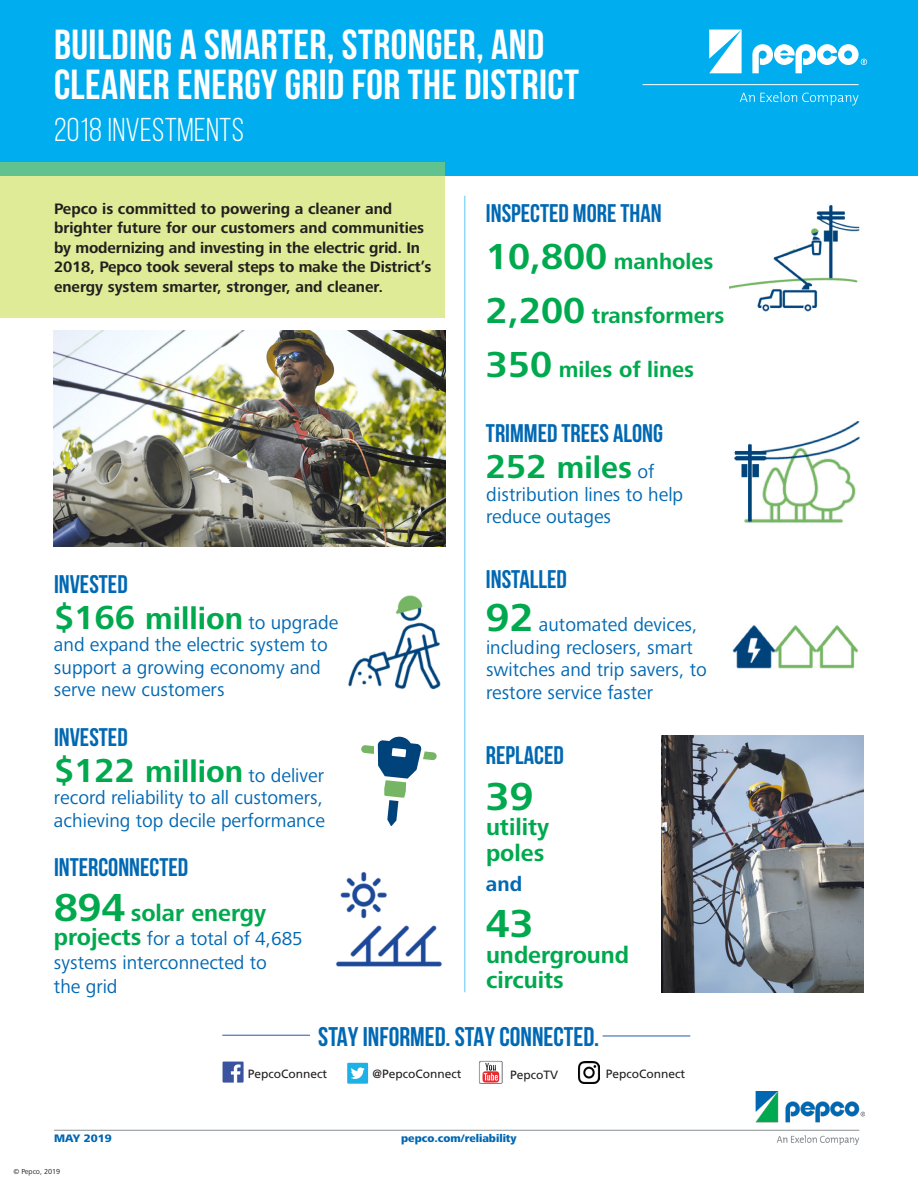
<style>
.page{position:relative;width:918px;height:1188px;background:#fff}
.page>*{position:absolute;margin:0;border:0;box-sizing:border-box;transform-origin:0 0}
.t1{font:42px/40.5px "Bebas Neue";letter-spacing:.01em;color:#fff}
.t2{font:700 40.5px "Frutiger Next Pro";color:#00a94e}
.t3{font:33px "Bebas Neue";letter-spacing:.01em;color:#fff}
.t4{font:700 31.5px "Frutiger Next Pro";color:#00a94e}
.t5{font:700 27px "Bebas Neue";color:#0168b3}
.t6{font:25.5px "Bebas Neue";color:#0168b3}
.t7{font:700 24px/25.5px "Frutiger Next Pro";color:#00a94e}
.t8{font:700 22.5px "Frutiger Next Pro";color:#00a94e}
.t9{font:700 21px "Frutiger Next Pro";color:#0168b3}
.t10{font:19.5px/22.5px "Frutiger Next Pro";color:#0168b3}
.t11{font:700 15.75px/19.5px "Frutiger Next Pro";color:#231f20}
.t12{font:12px "Frutiger";color:#231f20}
.t13{font:800 11.25px "Frutiger Next Pro";color:#0168b3}
.t14{font:7.5px "Frutiger Next Pro";letter-spacing:-.005em;color:#231f20}
.s1{font-size:37.5px}
.s2{font-size:34.5px}
.s3{font-weight:400;font-size:19.5px;color:#0168b3}
.s4{font-weight:700;font-size:40.5px;color:#00a94e}
.s5{font-weight:700;font-size:34.5px;color:#00a94e}
.s6{font-weight:700;font-size:31.5px;color:#00a94e}
.s7{font-size:40.5px}
.s8{font-weight:700;font-size:24px;color:#00a94e}
</style>
<div class="page">
<div style="left:0;top:0;width:918px;height:176px;background:#00aeef"></div>
<svg style="left:643px;top:30px;width:224px;height:75px"></svg>
<svg style="left:0;top:162px;width:445px;height:155px;background:#d4e796"></svg>
<img style="left:729px;top:205px;width:131px;height:107px">
<hr style="left:222px;top:1035px;width:88px;height:1px;background:#245ba8">
<hr style="left:603px;top:1036px;width:87px;height:1px;background:#245ba8">
<img style="left:662px;top:736px;width:202px;height:256px">
<img style="left:348px;top:595px;width:93px;height:95px">
<svg style="left:361px;top:737px;width:76px;height:89px"></svg>
<img style="left:336px;top:872px;width:106px;height:95px">
<img style="left:734px;top:421px;width:127px;height:102px">
<img style="left:732px;top:625px;width:127px;height:44px">
<img style="left:54px;top:331px;width:391px;height:216px">
<hr style="left:464px;top:196px;width:1px;height:796px;background:#6bcff6">
<div style="left:347px;top:1063px;width:21px;height:21px;background:#1fb0e6"></div>
<svg style="left:351px;top:1067px;width:14px;height:12px"></svg>
<img style="left:223px;top:1062px;width:21px;height:21px">
<div style="left:479px;top:1061px;width:23px;height:23px;border:1px solid #5c666f"></div>
<svg style="left:479px;top:1061px;width:23px;height:22px"></svg>
<img style="left:579px;top:1062px;width:21px;height:21px">
<img style="left:54px;top:1092px;width:810px;height:53px">
<h1 class="t1" style="left:54px;top:23px;width:527px">BUILDING A SMARTER, STRONGER, AND<br>CLEANER ENERGY GRID FOR THE DISTRICT</h1>
<p class="t3" style="left:54px;top:112px;width:192px">2018 INVESTMENTS</p>
<p class="t11" style="left:54px;top:199px;width:379px">Pepco is committed to powering a cleaner and brighter future for our customers and communities by modernizing and investing in the electric grid. In 2018, Pepco took several steps to make the District’s energy system smarter, stronger, and cleaner.</p>
<p class="t6" style="left:486px;top:199px;width:177px">INSPECTED MORE THAN</p>
<p class="t8" style="left:486px;top:249px;width:229px"><span class="s1">10,800</span> manholes</p>
<p class="t8" style="left:486px;top:303px;width:240px"><span class="s1">2,200</span> transformers</p>
<p class="t8" style="left:486px;top:357px;width:210px"><span class="s1">350</span> miles of lines</p>
<p class="t6" style="left:486px;top:419px;width:179px">TRIMMED TREES ALONG</p>
<p class="t4" style="left:486px;top:450px;width:170px"><span class="s2">252</span> miles <span class="s3">of</span></p>
<p class="t10" style="left:486px;top:483px;width:199px">distribution lines to help reduce outages</p>
<p class="t6" style="left:486px;top:566px;width:82px">INSTALLED</p>
<p class="t10" style="left:486px;top:613px;width:222px"><span class="s4">92</span> automated devices, including reclosers, smart switches and trip savers, to restore service faster</p>
<p class="t6" style="left:54px;top:570px;width:75px">INVESTED</p>
<p class="t10" style="left:54px;top:611px;width:286px"><span class="s5">$166</span> <span class="s6">million</span> to upgrade and expand the electric system to support a growing economy and serve new customers</p>
<p class="t6" style="left:54px;top:723px;width:75px">INVESTED</p>
<p class="t10" style="left:54px;top:764px;width:273px;text-align:justify"><span class="s5">$122</span> <span class="s6">million</span> to deliver record reliability to all customers, achieving top decile performance</p>
<p class="t6" style="left:54px;top:854px;width:136px">INTERCONNECTED</p>
<p class="t7" style="left:54px;top:900px;width:214px"><span class="s7">894</span> solar energy</p>
<p class="t10" style="left:54px;top:926px;width:250px;line-height:24px"><span class="s8">projects</span> for a total of 4,685 systems interconnected to<br>the grid</p>
<p class="t6" style="left:486px;top:741px;width:79px">REPLACED</p>
<p class="t2" style="left:486px;top:773px;width:49px">39</p>
<p class="t7" style="left:486px;top:814px;width:65px">utility poles</p>
<p class="t9" style="left:486px;top:872px;width:38px">and</p>
<p class="t2" style="left:486px;top:900px;width:49px">43</p>
<p class="t7" style="left:486px;top:942px;width:145px">underground circuits</p>
<p class="t5" style="left:318px;top:1022px;width:282px">STAY INFORMED. STAY CONNECTED.</p>
<p class="t12" style="left:248px;top:1066px;width:81px">PepcoConnect</p>
<p class="t12" style="left:373px;top:1066px;width:90px">@PepcoConnect</p>
<p class="t12" style="left:510px;top:1068px;width:50px">PepcoTV</p>
<p class="t12" style="left:606px;top:1066px;width:81px">PepcoConnect</p>
<p class="t13" style="left:54px;top:1132px;width:59px">MAY 2019</p>
<p class="t13" style="left:401px;top:1132px;width:117px">pepco.com/reliability</p>
<p class="t14" style="left:14px;top:1168px;width:48px">© Pepco, 2019</p>
</div>
